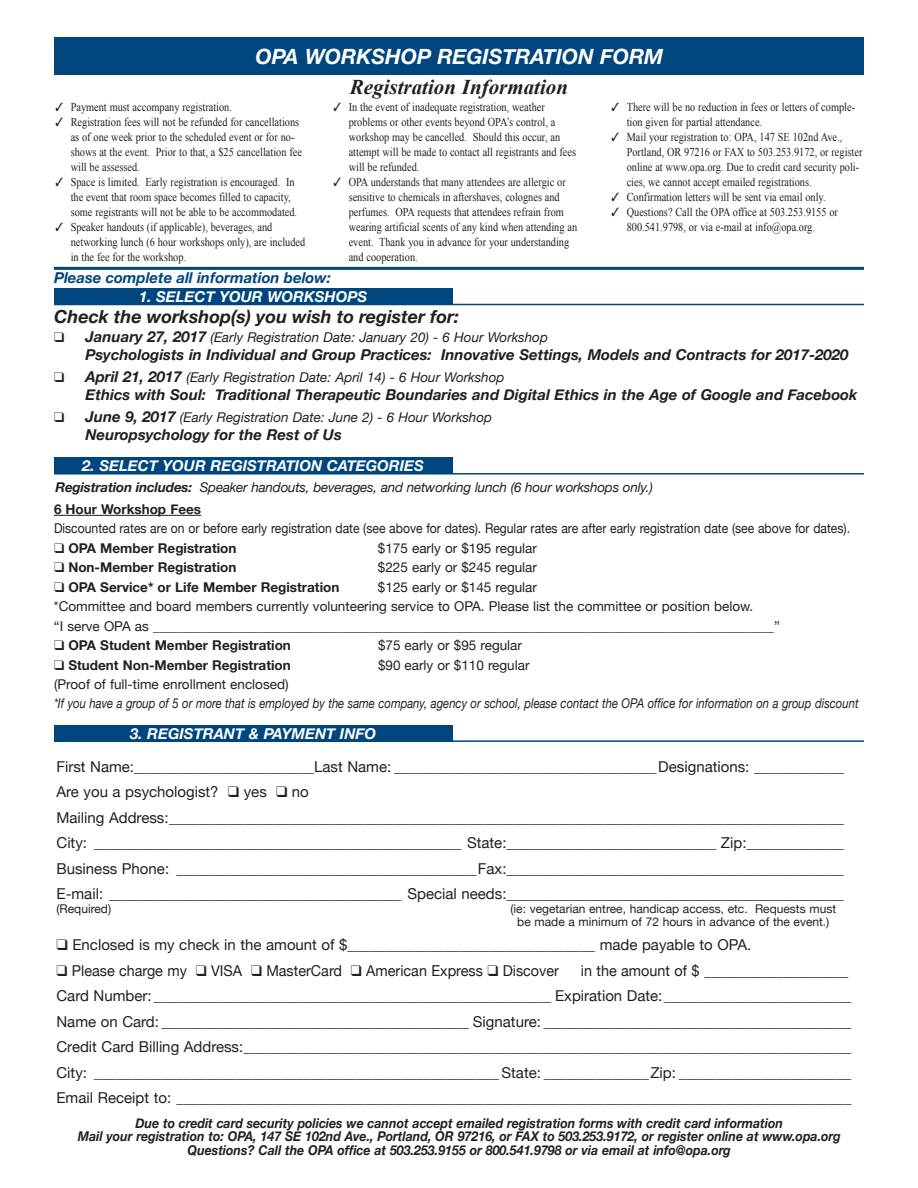
<style>
.page{position:relative;width:918px;height:1188px;background:#fff}
.page>*{position:absolute;margin:0;border:0;box-sizing:border-box;transform-origin:0 0}
.t1{font:italic 700 21px "Helvetica Neue";color:#fff}
.t2{font:italic 700 21px "Times New Roman";color:#231f20}
.t3{font:italic 700 18px "Helvetica Neue";letter-spacing:-.015em;color:#231f20}
.t4{font:15px/25.5px "Helvetica Neue";color:#231f20}
.t5{font:15px/25.5px "Helvetica Neue";color:#231f20;scale:.96 1}
.t6{font:italic 700 15px "Helvetica Neue";color:#231f20}
.t7{font:italic 700 15px "Helvetica Neue";letter-spacing:-.035em;color:#231f20}
.t8{font:italic 700 15px "Helvetica Neue";color:#fff}
.t9{font:italic 700 15px "Helvetica Neue";color:#00467e}
.t10{font:13.5px/19.5px "Helvetica Neue";color:#231f20}
.t11{font:italic 13.5px/22px "Helvetica Neue";color:#231f20}
.t12{font:italic 700 13.5px/13.5px "Helvetica Neue";color:#231f20;scale:.92 1}
.t13{font:700 13.5px "Helvetica Neue";color:#231f20}
.t14{font:13.5px "Helvetica Neue";color:#231f20;scale:.9 1}
.t15{font:italic 13.5px "Helvetica Neue";color:#231f20;scale:.84 1}
.t16{font:italic 700 13.5px/13.5px "Helvetica Neue";letter-spacing:-.035em;color:#231f20;scale:.92 1}
.t17{font:12px/15px "Times New Roman";color:#231f20;scale:.86 1}
.t18{font:12px/13.5px "Helvetica Neue";color:#231f20;text-align:center}
.s1{font-weight:700;font-size:15px}
.s2{font-weight:700}
.s3{font-weight:700;font-style:normal}
</style>
<div class="page">
<div style="left:55px;top:38px;width:809px;height:37px;background:#00467e"></div>
<hr style="left:54px;top:267px;width:810px;height:3px;background:#00467e">
<div style="left:54px;top:288px;width:398px;height:17px;background:#00467e"></div>
<hr style="left:54px;top:304px;width:810px;height:1px;background:#00467e">
<div style="left:54px;top:458px;width:398px;height:16px;background:#00467e"></div>
<hr style="left:54px;top:473px;width:810px;height:2px;background:#00467e">
<div style="left:54px;top:725px;width:398px;height:16px;background:#00467e"></div>
<hr style="left:54px;top:740px;width:810px;height:2px;background:#00467e">
<hr style="left:54px;top:515px;width:147px;height:1px;background:#231f20">
<h1 class="t1" style="left:255px;top:43px;width:15px">OPA</h1>
<h1 class="t1" style="left:305px;top:43px;width:36px">WORKSHOP</h1>
<h1 class="t1" style="left:437px;top:43px;width:14px">REGISTRATIO</h1>
<h1 class="t1" style="left:578px;top:43px;width:38px">N FOR</h1>
<h1 class="t1" style="left:644px;top:43px;width:21px">M</h1>
<p class="t17" style="left:56px;top:99px;width:207px">✓ Payment must accompany registration.</p>
<p class="t17" style="left:71px;top:114px;width:270px;text-indent:-15px">✓ Registration fees will not be refunded for cancellations as of one week prior to the scheduled event or for no&shy;shows at the event. Prior to that, a $25 cancellation fee will be assessed.</p>
<p class="t17" style="left:71px;top:174px;width:265px;text-indent:-15px">✓ Space is limited. Early registration is encouraged. In the event that room space becomes filled to capacity, some registrants will not be able to be accommodated.</p>
<p class="t17" style="left:71px;top:219px;width:274px;text-indent:-15px">✓ Speaker handouts (if applicable), beverages, and networking lunch (6 hour workshops only), are included in the fee for the workshop.</p>
<h1 class="t2" style="left:350px;top:72px;width:220px">Registration Information</h1>
<p class="t17" style="left:349px;top:99px;width:266px;text-indent:-15px">✓ In the event of inadequate registration, weather problems or other events beyond OPA’s control, a workshop may be cancelled. Should this occur, an attempt will be made to contact all registrants and fees will be refunded.</p>
<p class="t17" style="left:349px;top:174px;width:267px;text-indent:-15px">✓ OPA understands that many attendees are allergic or sensitive to chemicals in aftershaves, colognes and perfumes. OPA requests that attendees refrain from wearing artificial scents of any kind when attending an event. Thank you in advance for your understanding and cooperation.</p>
<p class="t9" style="left:54px;top:268px;width:278px">Please complete all information below:</p>
<p class="t8" style="left:139px;top:287px;width:229px">1. Select Your Workshops</p>
<h2 class="t3" style="left:54px;top:305px;width:407px">Check the workshop(s) you wish to register for:</h2>
<p class="t17" style="left:627px;top:99px;width:267px;text-indent:-15px">✓ There will be no reduction in fees or letters of comple&shy;tion given for partial attendance.</p>
<p class="t17" style="left:627px;top:129px;width:276px;text-indent:-15px">✓ Mail your registration to: OPA, 147 SE 102nd Ave., Portland, OR 97216 or FAX to 503.253.9172, or register online at www.opa.org. Due to credit card security poli&shy;cies, we cannot accept emailed registrations.</p>
<p class="t17" style="left:612px;top:189px;width:251px">✓ Confirmation letters will be sent via email only.</p>
<p class="t17" style="left:627px;top:204px;width:247px;text-indent:-15px">✓ Questions? Call the OPA office at 503.253.9155 or<br>800.541.9798, or via e-mail at info@opa.org.</p>
<p class="t11" style="left:54px;top:326px;width:496px">❑ <span class="s1">January 27, 2017</span> (Early Registration Date: January 20) - 6 Hour Workshop</p>
<p class="t6" style="left:54px;top:345px;width:22px">P</p>
<p class="t6" style="left:96px;top:345px;width:755px">sychologists in Individual and Group Practices: Innovative Settings, Models and Contracts for 2017-2020</p>
<p class="t11" style="left:54px;top:366px;width:452px">❑ <span class="s1">April 21, 2017</span> (Early Registration Date: April 14) - 6 Hour Workshop</p>
<p class="t6" style="left:54px;top:385px;width:22px">E</p>
<p class="t7" style="left:96px;top:385px;width:764px">thics with Soul: Traditional Therapeutic Boundaries and Digital Ethics in the Age of Google and Facebook</p>
<p class="t11" style="left:54px;top:406px;width:440px">❑ <span class="s1">June 9, 2017</span> (Early Registration Date: June 2) - 6 Hour Workshop</p>
<p class="t6" style="left:86px;top:426px;width:258px">Neuropsychology for the Rest of Us</p>
<p class="t8" style="left:82px;top:457px;width:343px">2. Select Your Registration categories</p>
<p class="t11" style="left:54px;top:476px;width:600px"><span class="s2">Registration includes:</span> Speaker handouts, beverages, and networking lunch (6 hour workshops only.)<br><span class="s3">6 Hour Workshop Fees</span></p>
<p class="t14" style="left:54px;top:521px;width:886px">Discounted rates are on or before early registration date (see above for dates). Regular rates are after early registration date (see above for dates).</p>
<p class="t13" style="left:54px;top:540px;width:184px">❑ OPA Member Registration</p>
<p class="t10" style="left:378px;top:538px;width:161px">$175 early or $195 regular</p>
<p class="t13" style="left:54px;top:559px;width:184px">❑ Non-Member Registration</p>
<p class="t10" style="left:378px;top:558px;width:161px">$225 early or $245 regular</p>
<p class="t13" style="left:54px;top:579px;width:287px">❑ OPA Service* or Life Member Registration</p>
<p class="t10" style="left:54px;top:577px;width:727px;text-indent:324px">$125 early or $145 regular<br>*Committee and board members currently volunteering service to OPA. Please list the committee or position below.<br>“I serve OPA as ____________________________________________________________________________________________”</p>
<p class="t13" style="left:54px;top:637px;width:238px">❑ OPA Student Member Registration</p>
<p class="t10" style="left:378px;top:635px;width:146px">$75 early or $95 regular</p>
<p class="t13" style="left:54px;top:656px;width:238px">❑ Student Non-Member Registration</p>
<p class="t10" style="left:378px;top:655px;width:153px">$90 early or $110 regular</p>
<p class="t10" style="left:54px;top:674px;width:236px">(Proof of full-time enrollment enclosed)</p>
<p class="t15" style="left:54px;top:695px;width:959px">*If you have a group of 5 or more that is employed by the same company, agency or school, please contact the OPA office for information on a group discount</p>
<p class="t8" style="left:130px;top:724px;width:247px">3. Registrant &amp; payment info</p>
<p class="t4" style="left:56px;top:753px;width:789px">First Name:________________________Last Name: ___________________________________Designations: ____________ Are you a psychologist? ❑ yes ❑ no<br>Mailing Address:__________________________________________________________________________________________ City: _________________________________________________ State:____________________________ Zip:_____________ Business Phone: ________________________________________Fax:_____________________________________________ E-mail: _______________________________________ Special needs:_____________________________________________</p>
<p class="t4" style="left:57px;top:932px;width:696px">❑ Enclosed is my check in the amount of $_________________________________ made payable to OPA.</p>
<p class="t5" style="left:56px;top:957px;width:525px">❑ Please charge my ❑ VISA ❑ MasterCard ❑ American Express ❑ Discover</p>
<p class="t18" style="left:57px;top:901px;width:56px">(Required)</p>
<p class="t18" style="left:510px;top:901px;width:327px">(ie: vegetarian entree, handicap access, etc. Requests must be made a minimum of 72 hours in advance of the event.)</p>
<p class="t5" style="left:56px;top:957px;width:830px;text-indent:524px">in the amount of $ ____________________ Card Number: _____________________________________________________ Expiration Date:_________________________ Name on Card: _________________________________________ Signature: _________________________________________ Credit Card Billing Address:_________________________________________________________________________________ City: ______________________________________________________ State: ______________Zip: _______________________ Email Receipt to: __________________________________________________________________________________________</p>
<p class="t16" style="left:78px;top:1116px;width:768px;text-indent:58px">Due to credit card security policies we cannot accept emailed registration forms with credit card information<br>Mail your registration to: OPA</p>
<p class="t12" style="left:188px;top:1129px;width:712px;text-indent:66px">, 147 SE 102nd Ave., Portland, OR 97216, or FAX to 503.253.9172, or register online at www.opa.org<br>Questions? Call the OPA</p>
<p class="t12" style="left:338px;top:1143px;width:429px">office at 503.253.9155 or 800.541.9798 or via email at info@opa.org</p>
</div>
